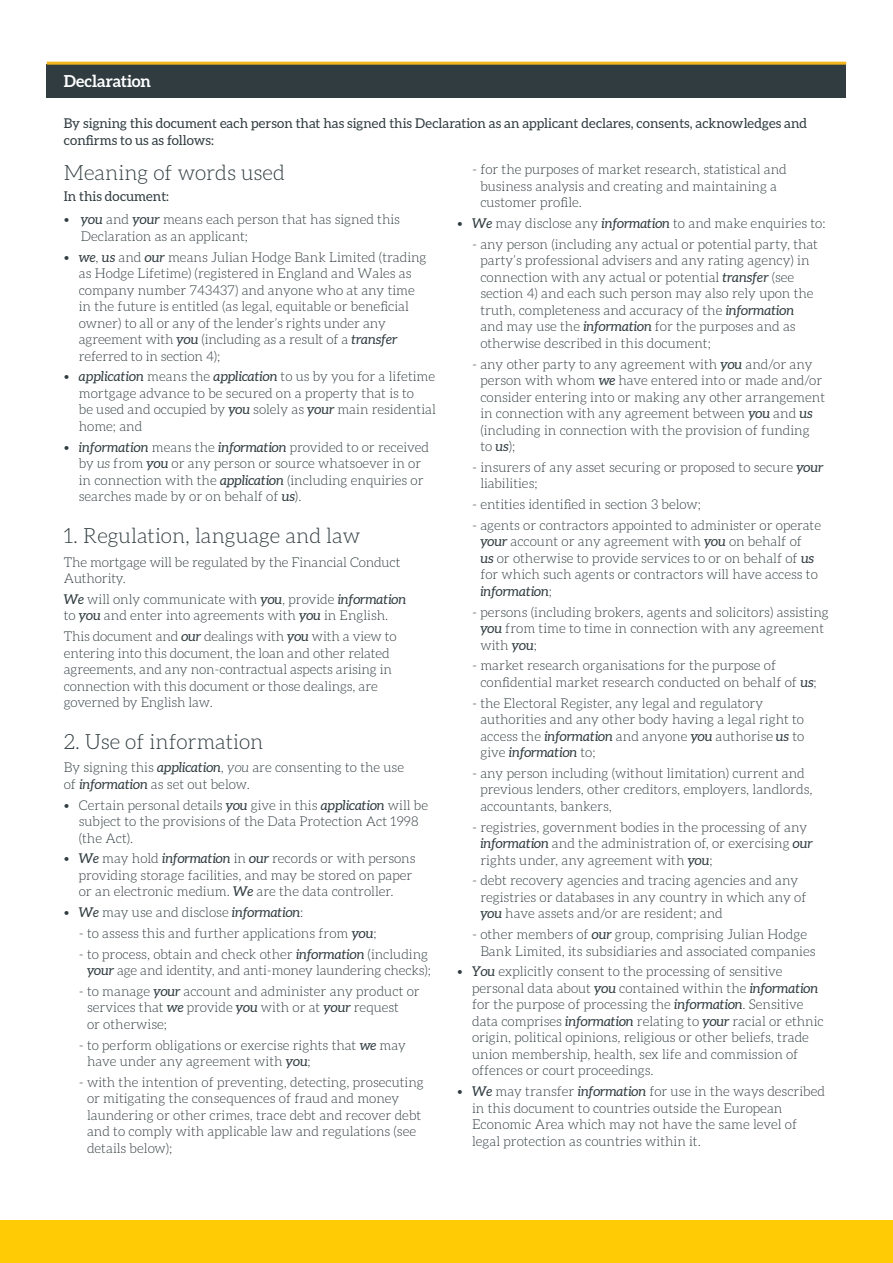
<style>
.page{position:relative;width:893px;height:1263px;background:#fff}
.page>*{position:absolute;margin:0;border:0;box-sizing:border-box;transform-origin:0 0}
.t1{font:300 21px "Aleo";color:#303c40}
.t2{font:700 16.5px "Aleo";color:#fff}
.t3{font:300 13.5px/16.5px "Aleo";color:#303c40}
.t4{font:13.5px/16.5px "Aleo";color:#303c40}
.s1{font-weight:400;font-style:italic}
.s2{font-style:italic}
</style>
<div class="page">
<div style="left:0;top:1220px;width:893px;height:43px;background:#ffcb05"></div>
<div style="left:47px;top:64px;width:799px;height:33px;background:#303c40"></div>
<hr style="left:47px;top:62px;width:799px;height:3px;background:#f3b51b">
<p class="t2" style="left:64px;top:72px;width:89px">Declaration</p>
<p class="t4" style="left:64px;top:115px;width:745px">By signing this document each person that has signed this Declaration as an applicant declares, consents, acknowledges and confirms to us as follows:</p>
<h1 class="t1" style="left:64px;top:162px;width:223px">Meaning of words used</h1>
<p class="t4" style="left:64px;top:188px;width:107px">In this document:</p>
<p class="t3" style="left:81px;top:211px;width:321px;text-indent:-17px">• <span class="s1">you</span> and <span class="s1">your</span> means each person that has signed this<br>Declaration as an applicant;</p>
<p class="t3" style="left:79px;top:249px;width:349px;text-indent:-15px">• <span class="s1">we</span>, <span class="s1">us</span> and <span class="s1">our</span> means Julian Hodge Bank Limited (trading as Hodge Lifetime) (registered in England and Wales as company number 743437) and anyone who at any time in the future is entitled (as legal, equitable or beneficial owner) to all or any of the lender’s rights under any agreement with <span class="s1">you</span> (including as a result of a <span class="s1">transfer </span>referred to in section 4);</p>
<p class="t3" style="left:79px;top:368px;width:359px;text-indent:-15px">• <span class="s1">application</span> means the <span class="s1">application</span> to us by you for a lifetime mortgage advance to be secured on a property that is to<br>be used and occupied by <span class="s1">you</span> solely as <span class="s1">your</span> main residential home; and</p>
<p class="t3" style="left:79px;top:439px;width:352px;text-indent:-15px">• <span class="s1">information</span> means the <span class="s1">information</span> provided to or received by <span class="s2">us</span> from <span class="s1">you</span> or any person or source whatsoever in or in connection with the <span class="s1">application</span> (including enquiries or searches made by or on behalf of <span class="s1">us</span>).</p>
<h1 class="t1" style="left:64px;top:524px;width:298px">1. Regulation, language and law</h1>
<p class="t3" style="left:64px;top:553px;width:338px">The mortgage will be regulated by the Financial Conduct<br>Authority.</p>
<p class="t3" style="left:64px;top:591px;width:344px"><span class="s1">We</span> will only communicate with <span class="s1">you</span>, provide <span class="s1">information </span>to <span class="s1">you</span> and enter into agreements with <span class="s1">you</span> in English.</p>
<p class="t3" style="left:64px;top:628px;width:334px">This document and <span class="s1">our</span> dealings with <span class="s1">you</span> with a view to entering into this document, the loan and other related agreements, and any non-contractual aspects arising in connection with this document or those dealings, are governed by English law.</p>
<h1 class="t1" style="left:64px;top:730px;width:201px">2. Use of information</h1>
<p class="t3" style="left:64px;top:759px;width:342px">By signing this <span class="s1">application</span>, <span class="s2">you</span> are consenting to the use of <span class="s1">information</span> as set out below.</p>
<p class="t3" style="left:79px;top:796px;width:351px;text-indent:-15px">• Certain personal details <span class="s1">you</span> give in this <span class="s1">application</span> will be subject to the provisions of the Data Protection Act 1998 (the Act).</p>
<p class="t3" style="left:79px;top:850px;width:338px;text-indent:-15px">• <span class="s1">We</span> may hold <span class="s1">information</span> in <span class="s1">our</span> records or with persons providing storage facilities, and may be stored on paper or an electronic medium. <span class="s1">We</span> are the data controller.</p>
<p class="t3" style="left:64px;top:904px;width:241px">• <span class="s1">We</span> may use and disclose <span class="s1">information</span>:</p>
<p class="t3" style="left:79px;top:925px;width:299px">- to assess this and further applications from <span class="s1">you</span>;</p>
<p class="t3" style="left:79px;top:945px;width:354px;text-align:right">- to process, obtain and check other <span class="s1">information</span> (including <span class="s1">your</span> age and identity, and anti-money laundering checks);</p>
<p class="t3" style="left:87px;top:983px;width:334px;text-indent:-8px">- to manage <span class="s1">your</span> account and administer any product or services that <span class="s1">we</span> provide <span class="s1">you</span> with or at <span class="s1">your</span> request<br>or otherwise;</p>
<p class="t3" style="left:87px;top:1036px;width:320px;text-indent:-8px">- to perform obligations or exercise rights that <span class="s1">we</span> may have under any agreement with <span class="s1">you</span>;</p>
<p class="t3" style="left:87px;top:1074px;width:338px;text-indent:-8px">- with the intention of preventing, detecting, prosecuting or mitigating the consequences of fraud and money laundering or other crimes, trace debt and recover debt and to comply with applicable law and regulations (see details below);</p>
<p class="t3" style="left:480px;top:161px;width:308px;text-indent:-8px">- for the purposes of market research, statistical and business analysis and creating and maintaining a customer profile.</p>
<p class="t3" style="left:457px;top:215px;width:370px">• <span class="s1">We</span> may disclose any <span class="s1">information</span> to and make enquiries to:</p>
<p class="t3" style="left:480px;top:236px;width:339px;text-indent:-8px">- any person (including any actual or potential party, that party’s professional advisers and any rating agency) in connection with any actual or potential <span class="s1">transfer</span> (see section 4) and each such person may also rely upon the truth, completeness and accuracy of the <span class="s1">information </span>and may use the <span class="s1">information</span> for the purposes and as otherwise described in this document;</p>
<p class="t3" style="left:480px;top:356px;width:346px;text-indent:-8px">- any other party to any agreement with <span class="s1">you</span> and/or any person with whom <span class="s1">we</span> have entered into or made and/or consider entering into or making any other arrangement in connection with any agreement between <span class="s1">you</span> and <span class="s1">us </span>(including in connection with the provision of funding<br>to <span class="s1">us</span>);</p>
<p class="t3" style="left:480px;top:459px;width:344px;text-indent:-8px">- insurers of any asset securing or proposed to secure <span class="s1">your </span>liabilities;</p>
<p class="t3" style="left:472px;top:496px;width:230px">- entities identified in section 3 below;</p>
<p class="t3" style="left:480px;top:517px;width:342px;text-indent:-8px">- agents or contractors appointed to administer or operate <span class="s1">your</span> account or any agreement with <span class="s1">you</span> on behalf of<br><span class="s1">us</span> or otherwise to provide services to or on behalf of <span class="s1">us </span>for which such agents or contractors will have access to <span class="s1">information</span>;</p>
<p class="t3" style="left:480px;top:604px;width:350px;text-indent:-8px">- persons (including brokers, agents and solicitors) assisting <span class="s1">you</span> from time to time in connection with any agreement with <span class="s1">you</span>;</p>
<p class="t3" style="left:480px;top:657px;width:338px;text-indent:-8px">- market research organisations for the purpose of confidential market research conducted on behalf of <span class="s1">us</span>;</p>
<p class="t3" style="left:480px;top:695px;width:325px;text-indent:-8px">- the Electoral Register, any legal and regulatory authorities and any other body having a legal right to access the <span class="s1">information</span> and anyone <span class="s1">you</span> authorise <span class="s1">us</span> to give <span class="s1">information</span> to;</p>
<p class="t3" style="left:480px;top:765px;width:334px;text-indent:-8px">- any person including (without limitation) current and previous lenders, other creditors, employers, landlords, accountants, bankers,</p>
<p class="t3" style="left:480px;top:819px;width:334px;text-indent:-8px">- registries, government bodies in the processing of any <span class="s1">information</span> and the administration of, or exercising <span class="s1">our </span>rights under, any agreement with <span class="s1">you</span>;</p>
<p class="t3" style="left:480px;top:872px;width:328px;text-indent:-8px">- debt recovery agencies and tracing agencies and any registries or databases in any country in which any of <span class="s1">you</span> have assets and/or are resident; and</p>
<p class="t3" style="left:480px;top:926px;width:337px;text-indent:-8px">- other members of <span class="s1">our</span> group, comprising Julian Hodge<br>Bank Limited, its subsidiaries and associated companies</p>
<p class="t3" style="left:472px;top:963px;width:353px;text-indent:-15px">• <span class="s1">You</span> explicitly consent to the processing of sensitive personal data about <span class="s1">you</span> contained within the <span class="s1">information </span>for the purpose of processing the <span class="s1">information</span>. Sensitive data comprises <span class="s1">information</span> relating to <span class="s1">your</span> racial or ethnic origin, political opinions, religious or other beliefs, trade union membership, health, sex life and commission of offences or court proceedings.</p>
<p class="t3" style="left:472px;top:1083px;width:354px;text-indent:-15px">• <span class="s1">We</span> may transfer <span class="s1">information</span> for use in the ways described in this document to countries outside the European Economic Area which may not have the same level of legal protection as countries within it.</p>
</div>
